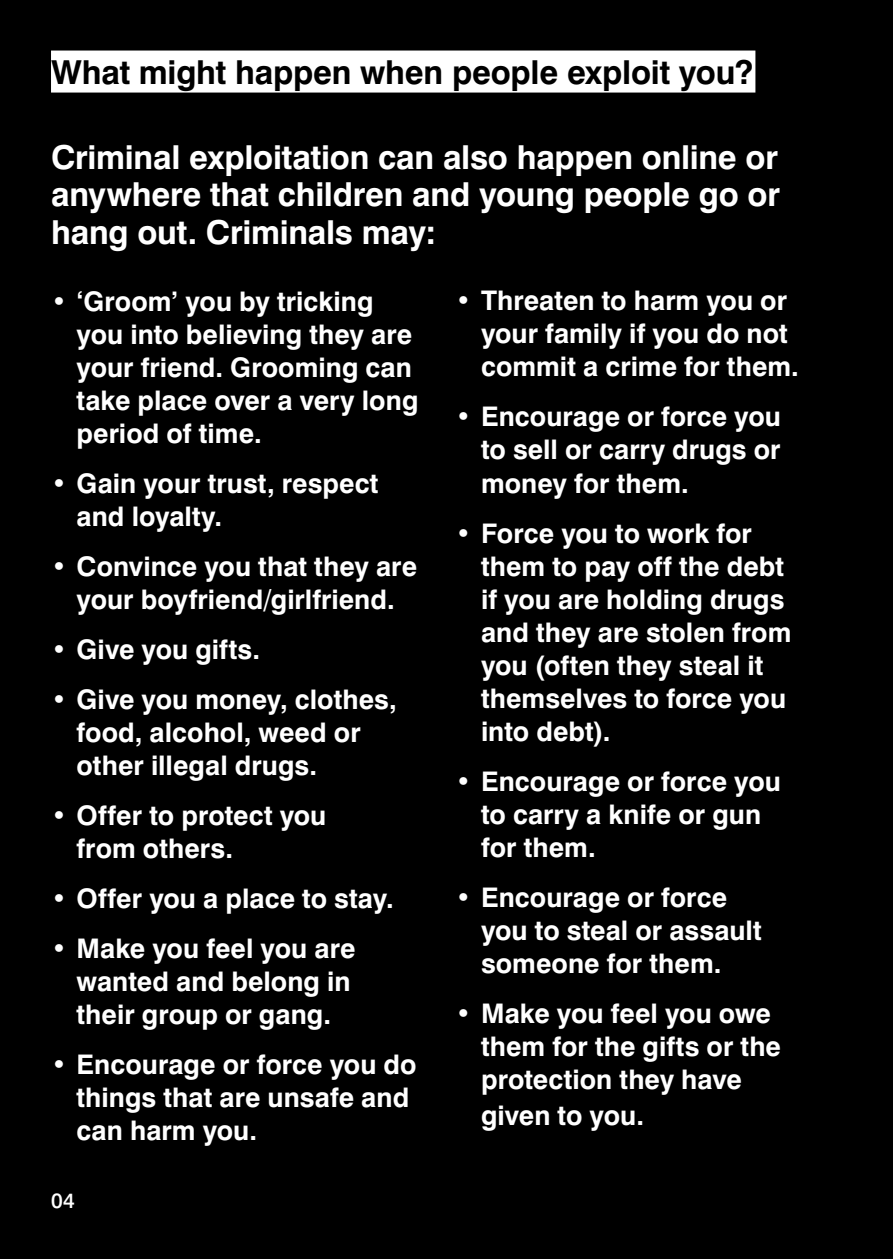
<style>
.page{position:relative;width:893px;height:1259px;background:#000}
.page>*{position:absolute;margin:0;border:0;box-sizing:border-box;transform-origin:0 0}
.t1{font:700 33px/37.5px "Swiss 721 BT";letter-spacing:-.005em;color:#fff;text-align:justify}
.t2{font:700 33px "Swiss 721 BT";letter-spacing:-.005em;color:#000}
.t3{font:700 27px/33px "Swiss 721 BT";color:#fff}
.t4{font:500 21px "Swiss 721 BT";color:#fff}
</style>
<div class="page">
<div style="left:51px;top:51px;width:704px;height:42px;background:#fff"></div>
<p class="t2" style="left:51px;top:52px;width:704px">What might happen when people exploit you?</p>
<p class="t1" style="left:51px;top:138px;width:730px">Criminal exploitation can also happen online or anywhere that children and young people go or hang out. Criminals may:</p>
<p class="t3" style="left:77px;top:284px;width:343px;text-indent:-26px">• ‘Groom’ you by tricking you into believing they are your friend. Grooming can take place over a very long period of time.</p>
<p class="t3" style="left:77px;top:466px;width:303px;text-indent:-26px">• Gain your trust, respect and loyalty.</p>
<p class="t3" style="left:51px;top:549px;width:368px;text-align:center">• Convince you that they are your boyfriend/girlfriend.</p>
<p class="t3" style="left:51px;top:632px;width:211px">• Give you gifts.</p>
<p class="t3" style="left:77px;top:682px;width:322px;text-indent:-26px">• Give you money, clothes, food, alcohol, weed or other illegal drugs.</p>
<p class="t3" style="left:77px;top:798px;width:251px;text-indent:-26px">• Offer to protect you from others.</p>
<p class="t3" style="left:51px;top:881px;width:344px">• Offer you a place to stay.</p>
<p class="t3" style="left:77px;top:931px;width:280px;text-indent:-26px">• Make you feel you are wanted and belong in their group or gang.</p>
<p class="t3" style="left:77px;top:1047px;width:342px;text-indent:-26px">• Encourage or force you do things that are unsafe and can harm you.</p>
<p class="t3" style="left:481px;top:284px;width:319px;text-indent:-26px">• Threaten to harm you or your family if you do not commit a crime for them.</p>
<p class="t3" style="left:481px;top:400px;width:301px;text-align:justify;text-indent:-26px">• Encourage or force you to sell or carry drugs or money for them.</p>
<p class="t3" style="left:481px;top:516px;width:312px;text-indent:-26px">• Force you to work for them to pay off the debt if you are holding drugs and they are stolen from you (often they steal it themselves to force you into debt).</p>
<p class="t3" style="left:481px;top:764px;width:301px;text-indent:-26px">• Encourage or force you to carry a knife or gun for them.</p>
<p class="t3" style="left:481px;top:880px;width:282px;text-indent:-26px">• Encourage or force you to steal or assault someone for them.</p>
<p class="t3" style="left:481px;top:996px;width:302px;text-indent:-26px">• Make you feel you owe them for the gifts or the protection they have</p>
<p class="t3" style="left:481px;top:1098px;width:165px">given to you.</p>
<p class="t4" style="left:51px;top:1187px;width:25px">04</p>
</div>
